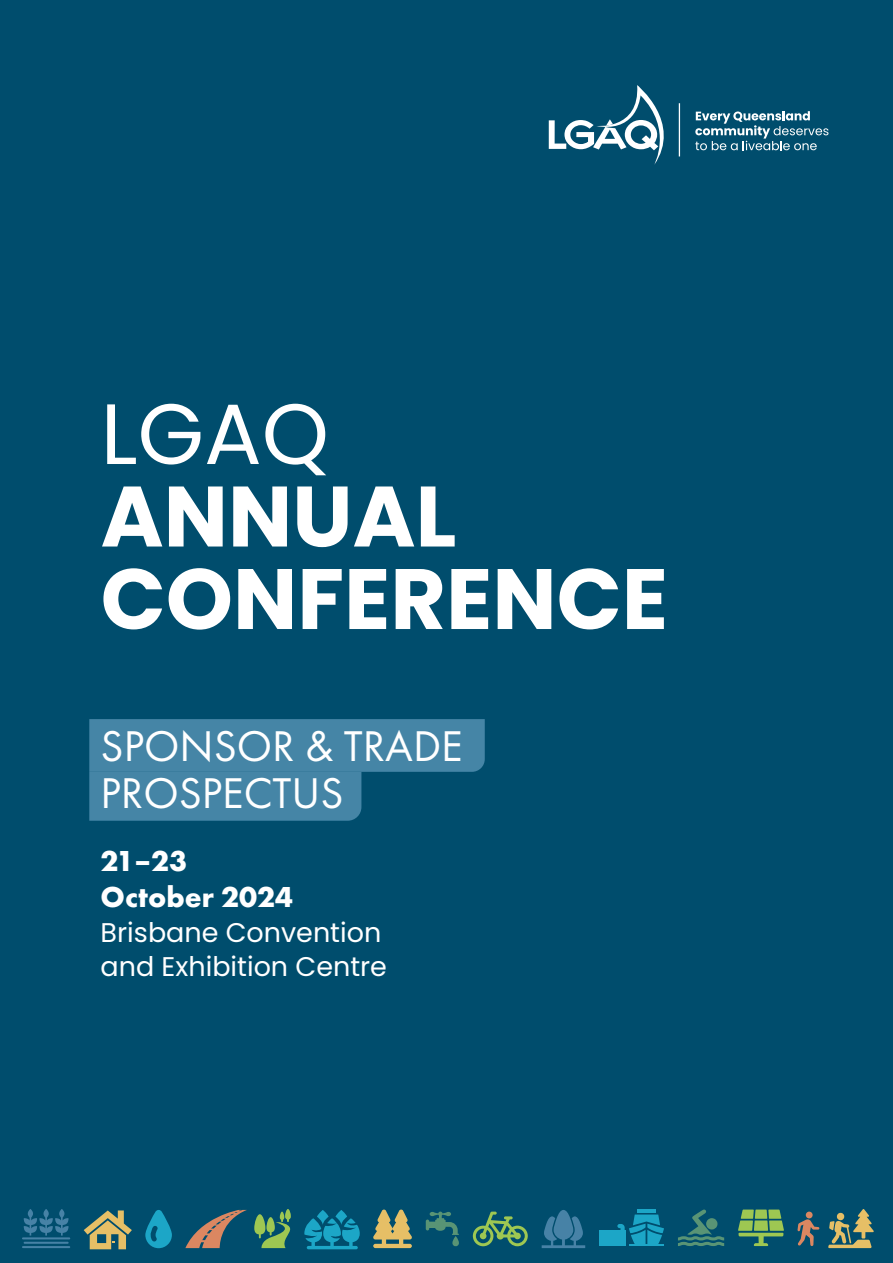
<style>
.page{position:relative;width:893px;height:1263px;background:#004d6d}
.page>*{position:absolute;margin:0;border:0;box-sizing:border-box;transform-origin:0 0}
.t1{font:700 85.5px "Poppins";color:#fff}
.t2{font:85.5px "Poppins";color:#fff}
.t3{font:44.7px "Futura PT";color:#fff}
.t4{font:700 30px "Futura PT";color:#fff}
.t5{font:27px "Poppins";color:#fff}
</style>
<div class="page">
<svg style="left:89px;top:719px;width:396px;height:102px"></svg>
<svg style="left:695px;top:111px;width:133px;height:39px"></svg>
<svg style="left:549px;top:85px;width:132px;height:80px"></svg>
<svg style="left:473px;top:1211px;width:55px;height:35px"></svg>
<svg style="left:678px;top:1209px;width:46px;height:37px"></svg>
<svg style="left:373px;top:1209px;width:39px;height:39px"></svg>
<div style="left:806px;top:1211px;width:7px;height:7px;background:#db8761;border-radius:50%"></div>
<svg style="left:797px;top:1219px;width:22px;height:27px"></svg>
<svg style="left:304px;top:1210px;width:56px;height:39px"></svg>
<svg style="left:254px;top:1209px;width:37px;height:39px"></svg>
<hr style="left:637px;top:1209px;width:19px;height:4px;background:#1ca6c7">
<div style="left:599px;top:1231px;width:27px;height:15px;background:#1ca6c7"></div>
<svg style="left:617px;top:1214px;width:47px;height:30px"></svg>
<hr style="left:629px;top:1244px;width:35px;height:2px;background:#1ca6c7">
<svg style="left:426px;top:1211px;width:33px;height:36px"></svg>
<svg style="left:84px;top:1210px;width:48px;height:39px"></svg>
<svg style="left:145px;top:1210px;width:27px;height:38px"></svg>
<svg style="left:185px;top:1210px;width:62px;height:38px"></svg>
<svg style="left:24px;top:1209px;width:45px;height:26px"></svg>
<hr style="left:24px;top:1242px;width:45px;height:2px;background:#4782a6">
<hr style="left:22px;top:1246px;width:48px;height:2px;background:#4782a6">
<hr style="left:22px;top:1237px;width:48px;height:2px;background:#4782a6">
<svg style="left:738px;top:1209px;width:46px;height:37px"></svg>
<svg style="left:828px;top:1209px;width:46px;height:39px"></svg>
<svg style="left:542px;top:1210px;width:43px;height:38px"></svg>
<p class="t2" style="left:101px;top:384px;width:230px">LGAQ</p>
<p class="t1" style="left:101px;top:467px;width:357px">ANNUAL</p>
<p class="t1" style="left:101px;top:549px;width:569px">CONFERENCE</p>
<p class="t3" style="left:101px;top:720px;width:364px">SPONSOR &amp; TRADE</p>
<p class="t3" style="left:101px;top:766px;width:244px">PROSPECTUS</p>
<p class="t4" style="left:101px;top:842px;width:88px">21–23</p>
<p class="t4" style="left:101px;top:878px;width:194px">October 2024</p>
<p class="t5" style="left:101px;top:917px;width:282px">Brisbane Convention</p>
<p class="t5" style="left:101px;top:951px;width:288px">and Exhibition Centre</p>
</div>
